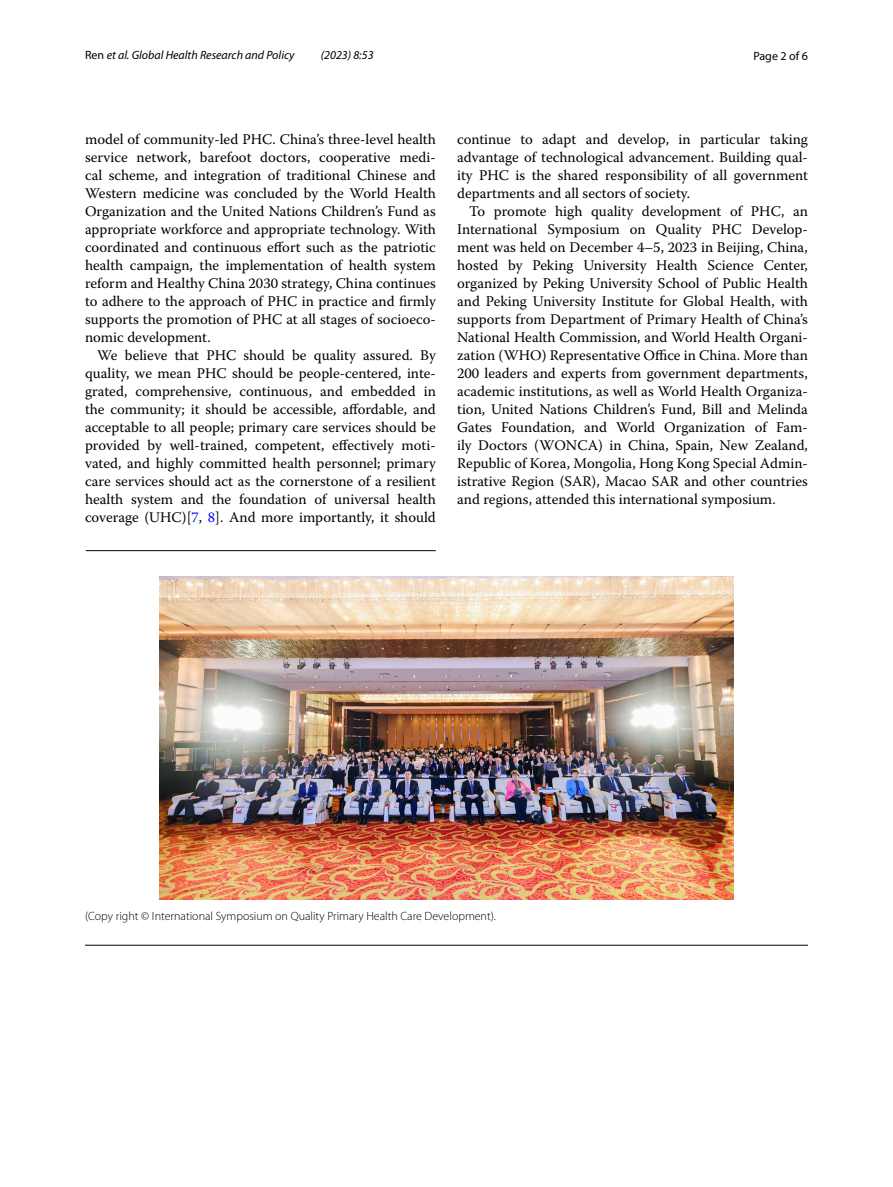
<style>
.page{position:relative;width:893px;height:1187px;background:#fff}
.page>*{position:absolute;margin:0;border:0;box-sizing:border-box;transform-origin:0 0}
.t1{font:14.7px/18px "Warnock Pro";color:#000;text-align:justify}
.t2{font:300 12px "Myriad Pro";color:#000}
.t3{font:italic 12px "Myriad Pro";color:#000}
.t4{font:12px "Myriad Pro";color:#000}
.s1{font-style:normal}
.s2{color:#00f}
</style>
<div class="page">
<img style="left:160px;top:576px;width:573px;height:323px">
<hr style="left:85px;top:944px;width:723px;height:1px;background:#000">
<hr style="left:86px;top:550px;width:350px;height:1px;background:#000">
<p class="t3" style="left:85px;top:48px;width:211px"><span class="s1">Ren</span> et al. Global Health Research and Policy</p>
<p class="t3" style="left:321px;top:48px;width:54px">(2023) 8:53</p>
<p class="t4" style="left:753px;top:48px;width:56px">Page 2 of 6</p>
<p class="t1" style="left:85px;top:130px;width:352px">model of community-led PHC. China’s three-level health service network, barefoot doctors, cooperative medi&shy;cal scheme, and integration of traditional Chinese and Western medicine was concluded by the World Health Organization and the United Nations Children’s Fund as appropriate workforce and appropriate technology. With coordinated and continuous effort such as the patriotic health campaign, the implementation of health system reform and Healthy China 2030 strategy, China continues to adhere to the approach of PHC in practice and firmly supports the promotion of PHC at all stages of socioeco&shy;nomic development.</p>
<p class="t1" style="left:85px;top:346px;width:352px;text-indent:12px">We believe that PHC should be quality assured. By quality, we mean PHC should be people-centered, inte&shy;grated, comprehensive, continuous, and embedded in the community; it should be accessible, affordable, and acceptable to all people; primary care services should be provided by well-trained, competent, effectively moti&shy;vated, and highly committed health personnel; primary care services should act as the cornerstone of a resilient health system and the foundation of universal health coverage (UHC)[<span class="s2">7</span>, <span class="s2">8</span>]. And more importantly, it should</p>
<p class="t1" style="left:457px;top:130px;width:352px">continue to adapt and develop, in particular taking advantage of technological advancement. Building qual&shy;ity PHC is the shared responsibility of all government departments and all sectors of society.</p>
<p class="t1" style="left:457px;top:202px;width:352px;text-indent:12px">To promote high quality development of PHC, an International Symposium on Quality PHC Develop&shy;ment was held on December 4–5, 2023 in Beijing, China, hosted by Peking University Health Science Center, organized by Peking University School of Public Health and Peking University Institute for Global Health, with supports from Department of Primary Health of China’s National Health Commission, and World Health Organi&shy;zation (WHO) Representative Office in China. More than 200 leaders and experts from government departments, academic institutions, as well as World Health Organiza&shy;tion, United Nations Children’s Fund, Bill and Melinda Gates Foundation, and World Organization of Fam&shy;ily Doctors (WONCA) in China, Spain, New Zealand, Republic of Korea, Mongolia, Hong Kong Special Admin&shy;istrative Region (SAR), Macao SAR and other countries and regions, attended this international symposium.</p>
<p class="t2" style="left:85px;top:909px;width:412px">(Copy right © International Symposium on Quality Primary Health Care Development).</p>
</div>
